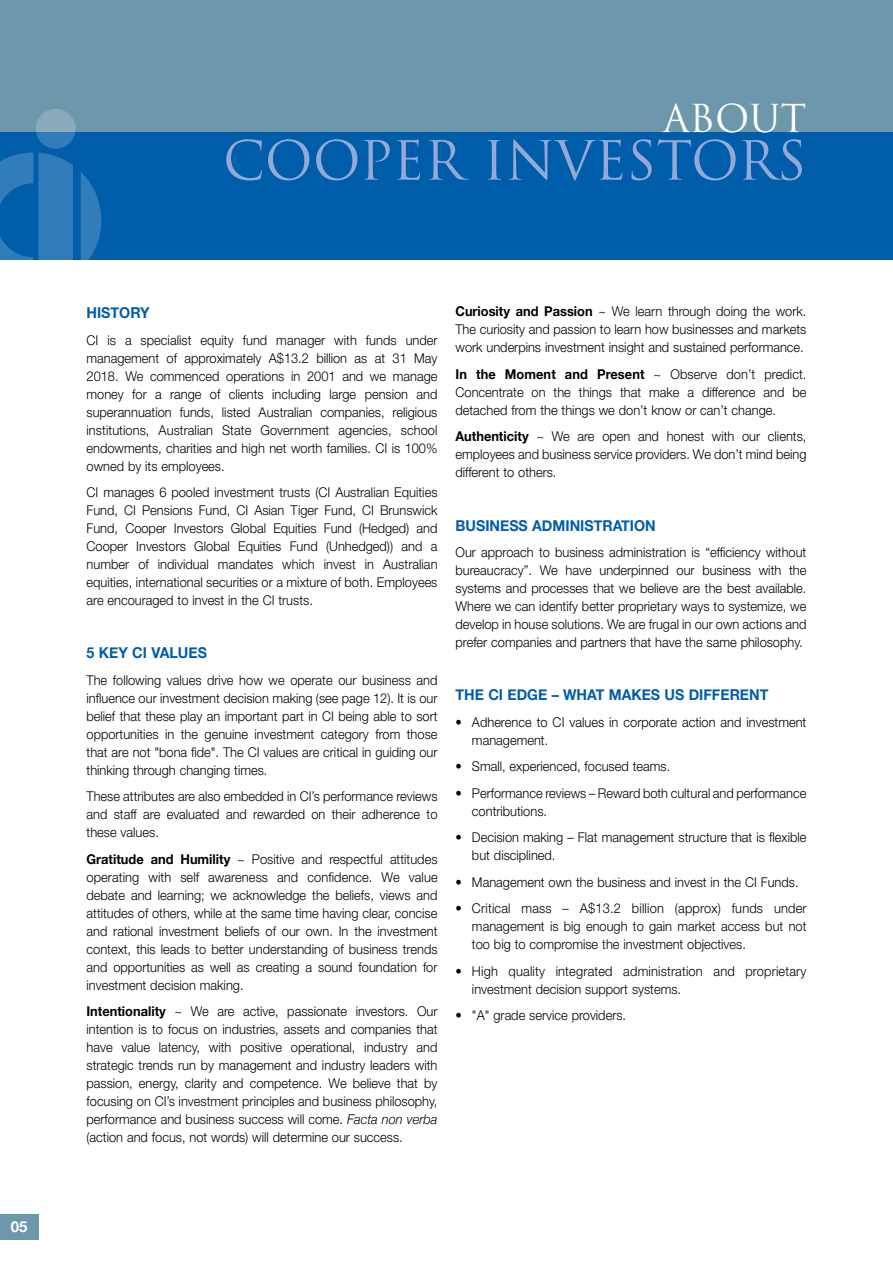
<style>
.page{position:relative;width:893px;height:1263px;background:#fff}
.page>*{position:absolute;margin:0;border:0;box-sizing:border-box;transform-origin:0 0}
.t1{font:52.5px "Trajan";color:#95a9d6}
.t2{font:37.5px "Trajan";color:#fff}
.t3{font:700 15px "Helvetica Neue";color:#005daa;scale:.95 1}
.t4{font:700 15px "Helvetica Neue";color:#fff}
.t5{font:300 13.5px/18px "Helvetica Neue";color:#000;text-align:justify;scale:.95 1}
.s1{font-weight:700}
.s2{font-style:italic}
</style>
<div class="page">
<div style="left:0;top:1214px;width:38px;height:25px;background:#6d98ac"></div>
<div style="left:0;top:132px;width:893px;height:127px;background:#005daa"></div>
<div style="left:0;top:0;width:893px;height:132px;background:#6d98ac"></div>
<div style="left:39px;top:153px;width:34px;height:106px;background:#327cba"></div>
<svg style="left:36px;top:109px;width:40px;height:40px"></svg>
<svg style="left:0;top:152px;width:33px;height:107px"></svg>
<svg style="left:81px;top:172px;width:20px;height:87px"></svg>
<p class="t4" style="left:11px;top:1214px;width:18px">05</p>
<h2 class="t2" style="left:663px;top:95px;width:145px">ABOUT</h2>
<h1 class="t1" style="left:223px;top:129px;width:585px">COOPER INVESTORS</h1>
<p class="t3" style="left:87px;top:301px;width:68px">HISTORY</p>
<p class="t5" style="left:87px;top:330px;width:371px">CI is a specialist equity fund manager with funds under management of approximately A$13.2 billion as at 31 May 2018. We commenced operations in 2001 and we manage money for a range of clients including large pension and superannuation funds, listed Australian companies, religious institutions, Australian State Government agencies, school endowments, charities and high net worth families. CI is 100% owned by its employees.</p>
<p class="t5" style="left:87px;top:483px;width:371px">CI manages 6 pooled investment trusts (CI Australian Equities Fund, CI Pensions Fund, CI Asian Tiger Fund, CI Brunswick Fund, Cooper Investors Global Equities Fund (Hedged) and Cooper Investors Global Equities Fund (Unhedged)) and a number of individual mandates which invest in Australian equities, international securities or a mixture of both. Employees are encouraged to invest in the CI trusts.</p>
<p class="t3" style="left:87px;top:641px;width:128px">5 KEY CI VALUES</p>
<p class="t5" style="left:87px;top:670px;width:371px">The following values drive how we operate our business and influence our investment decision making (see page 12). It is our belief that these play an important part in CI being able to sort opportunities in the genuine investment category from those that are not "bona fide". The CI values are critical in guiding our thinking through changing times.</p>
<p class="t5" style="left:87px;top:787px;width:371px">These attributes are also embedded in CI’s performance reviews and staff are evaluated and rewarded on their adherence to these values.</p>
<p class="t5" style="left:87px;top:849px;width:371px"><span class="s1">Gratitude and Humility</span> ~ Positive and respectful attitudes operating with self awareness and confidence. We value debate and learning; we acknowledge the beliefs, views and attitudes of others, while at the same time having clear, concise and rational investment beliefs of our own. In the investment context, this leads to better understanding of business trends and opportunities as well as creating a sound foundation for investment decision making.</p>
<p class="t5" style="left:87px;top:1002px;width:371px"><span class="s1">Intentionality</span> ~ We are active, passionate investors. Our intention is to focus on industries, assets and companies that have value latency, with positive operational, industry and strategic trends run by management and industry leaders with passion, energy, clarity and competence. We believe that by focusing on CI’s investment principles and business philosophy, performance and business success will come. <span class="s2">Facta non verba </span>(action and focus, not words) will determine our success.</p>
<p class="t5" style="left:455px;top:302px;width:371px"><span class="s1">Curiosity and Passion</span> ~ We learn through doing the work.<br>The curiosity and passion to learn how businesses and markets work underpins investment insight and sustained performance.</p>
<p class="t5" style="left:455px;top:365px;width:371px"><span class="s1">In the Moment and Present</span> ~ Observe don’t predict.<br>Concentrate on the things that make a difference and be detached from the things we don’t know or can’t change.</p>
<p class="t5" style="left:455px;top:427px;width:371px"><span class="s1">Authenticity</span> ~ We are open and honest with our clients, employees and business service providers. We don’t mind being different to others.</p>
<p class="t3" style="left:455px;top:513px;width:212px">BUSINESS ADMINISTRATION</p>
<p class="t5" style="left:455px;top:543px;width:371px">Our approach to business administration is “efficiency without bureaucracy”. We have underpinned our business with the systems and processes that we believe are the best available.<br>Where we can identify better proprietary ways to systemize, we develop in house solutions. We are frugal in our own actions and prefer companies and partners that have the same philosophy.</p>
<p class="t3" style="left:455px;top:683px;width:331px">THE CI EDGE – WHAT MAKES US DIFFERENT</p>
<p class="t5" style="left:472px;top:712px;width:353px;text-indent:-16px">• Adherence to CI values in corporate action and investment management.</p>
<p class="t5" style="left:455px;top:757px;width:228px">• Small, experienced, focused teams.</p>
<p class="t5" style="left:472px;top:783px;width:354px;text-indent:-16px">• Performance reviews – Reward both cultural and performance contributions.</p>
<p class="t5" style="left:472px;top:828px;width:354px;text-indent:-16px">• Decision making – Flat management structure that is flexible but disciplined.</p>
<p class="t5" style="left:455px;top:872px;width:363px">• Management own the business and invest in the CI Funds.</p>
<p class="t5" style="left:472px;top:899px;width:354px;text-indent:-16px">• Critical mass – A$13.2 billion (approx) funds under management is big enough to gain market access but not too big to compromise the investment objectives.</p>
<p class="t5" style="left:472px;top:961px;width:353px;text-indent:-16px">• High quality integrated administration and proprietary investment decision support systems.</p>
<p class="t5" style="left:455px;top:1006px;width:181px">• "A" grade service providers.</p>
</div>
